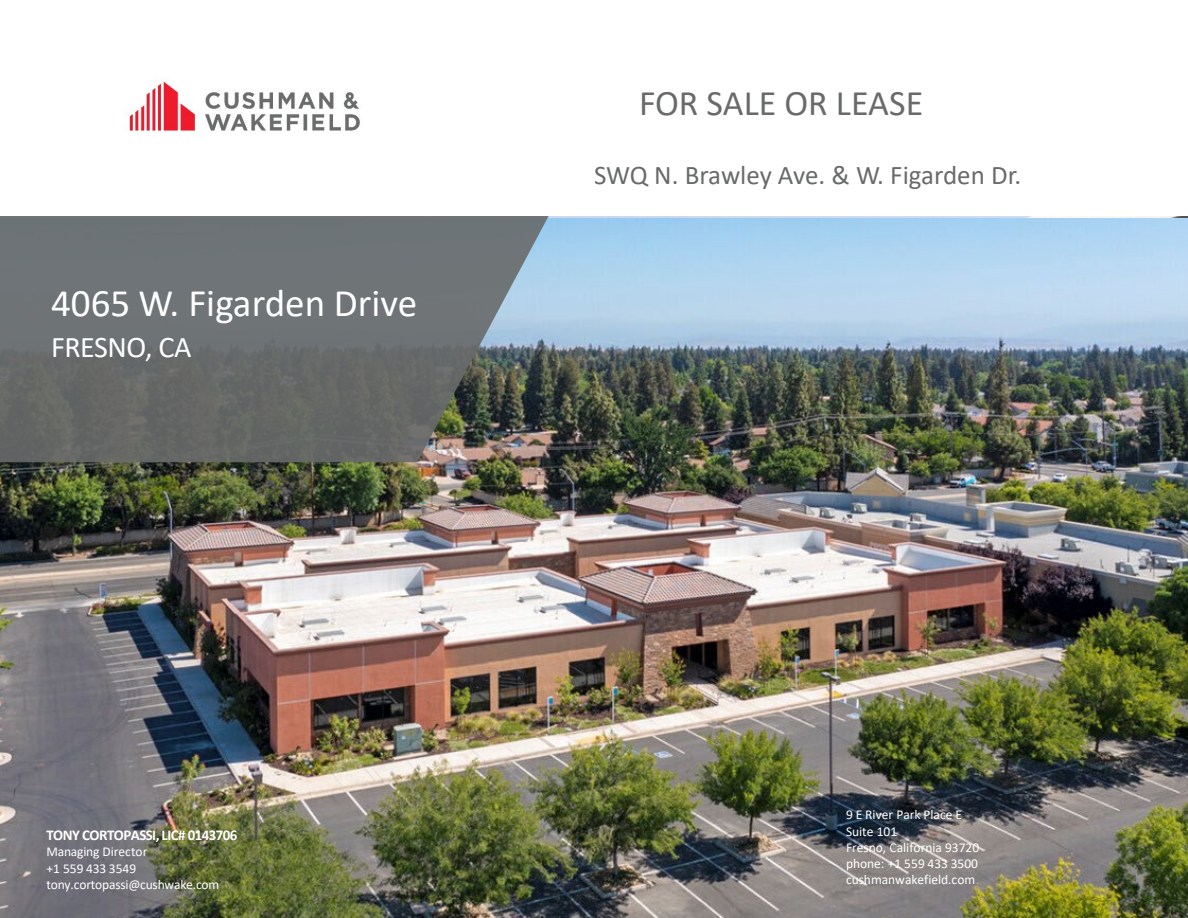
<style>
.page{position:relative;width:1188px;height:918px;background:#fff}
.page>*{position:absolute;margin:0;border:0;box-sizing:border-box;transform-origin:0 0}
.t1{font:39px "Calibri";color:#fff}
.t2{font:36px "Calibri";color:#696b6b}
.t3{font:30px "Calibri";letter-spacing:-.015em;color:#fff}
.t4{font:27px "Calibri";letter-spacing:-.005em;color:#696b6b}
.t5{font:700 15px "Calibri";letter-spacing:-.035em;color:#fff}
.t6{font:13.5px/16.2px "Calibri";color:#fff}
</style>
<div class="page">
<img style="left:129px;top:81px;width:231px;height:51px">
<img style="left:0;top:218px;width:1188px;height:700px">
<svg style="left:0;top:216px;width:549px;height:246px;background:#6b7071"></svg>
<p class="t1" style="left:51px;top:276px;width:368px">4065 W. Figarden Drive</p>
<p class="t3" style="left:51px;top:326px;width:142px">FRESNO, CA</p>
<p class="t2" style="left:639px;top:78px;width:286px">FOR SALE OR LEASE</p>
<p class="t4" style="left:594px;top:156px;width:429px">SWQ N. Brawley Ave. &amp; W. Figarden Dr.</p>
<p class="t5" style="left:46px;top:824px;width:193px">TONY CORTOPASSI, LIC# 0143706</p>
<p class="t6" style="left:46px;top:844px;width:103px">Managing Director</p>
<p class="t6" style="left:46px;top:860px;width:91px">+1 559 433 3549</p>
<p class="t6" style="left:46px;top:876px;width:174px">tony.cortopassi@cushwake.com</p>
<p class="t6" style="left:846px;top:806px;width:118px">9 E River Park Place E</p>
<p class="t6" style="left:846px;top:823px;width:135px">Suite 101<br>Fresno, California 93720 phone: +1 559 433 3500</p>
<p class="t6" style="left:846px;top:871px;width:131px">cushmanwakefield.com</p>
</div>
